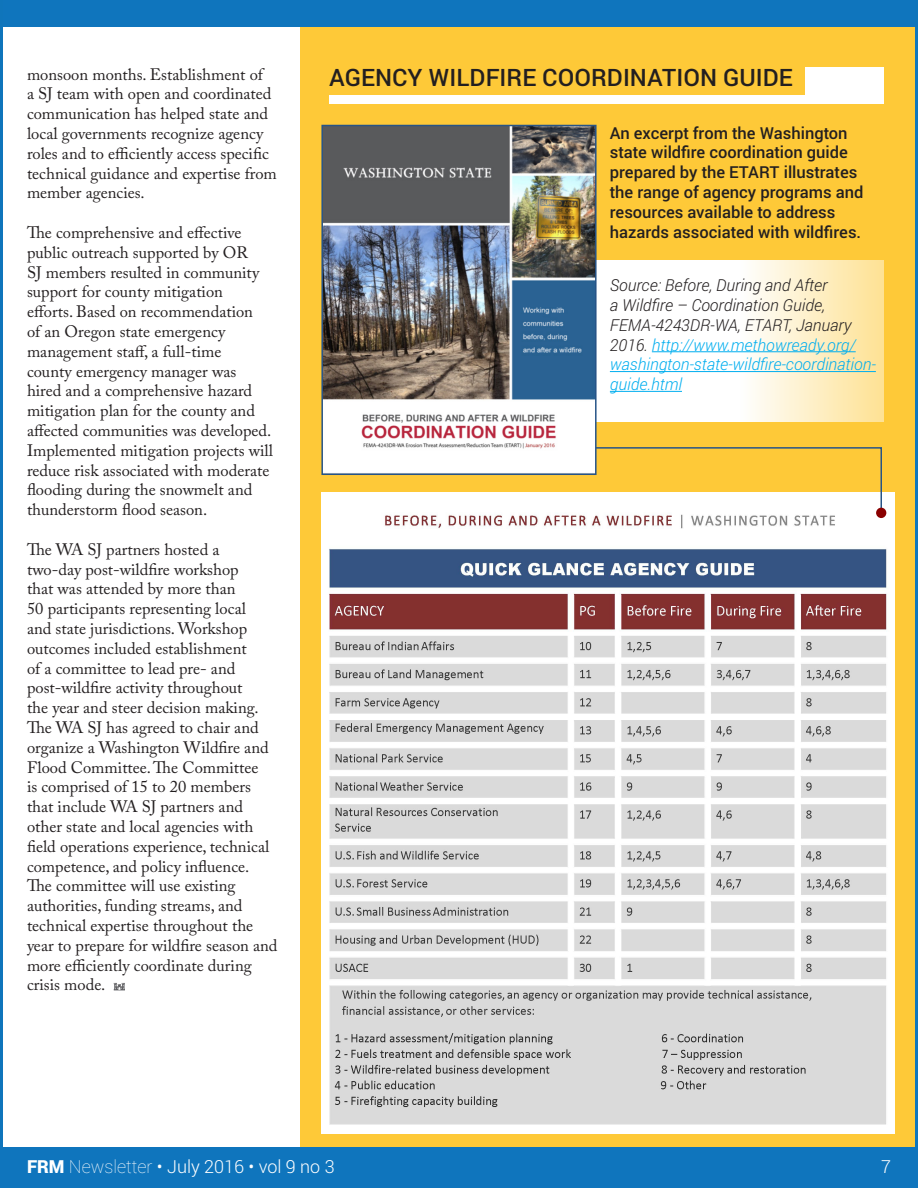
<style>
.page{position:relative;width:918px;height:1188px;background:#fff}
.page>*{position:absolute;margin:0;border:0;box-sizing:border-box;transform-origin:0 0}
.t1{font:500 24px "Roboto";color:#231f20}
.t2{font:300 18px "Roboto";color:#fff}
.t3{font:16.5px/19.8px "Adobe Caslon Pro";color:#231f20}
.t4{font:500 16.5px/19.8px "Roboto";color:#231f20}
.t5{font:italic 300 16.5px/19.8px "Roboto";color:#231f20}
.s1{color:#00aeef}
.s2{font-weight:900}
.s3{font-weight:100}
</style>
<div class="page">
<div style="left:301px;top:27px;width:617px;height:1121px;background:#fec938"></div>
<div style="left:0;top:0;width:918px;height:27px;background:#0f75bd"></div>
<hr style="left:0;top:0;width:3px;height:1188px;background:#0f75bb">
<hr style="left:915px;top:0;width:3px;height:1188px;background:#0f75bb">
<div style="left:0;top:1148px;width:918px;height:40px;background:#0f75bd"></div>
<svg style="left:114px;top:983px;width:11px;height:7px"></svg>
<img style="left:321px;top:493px;width:574px;height:641px">
<div style="left:805px;top:68px;width:79px;height:36px;background:#fff"></div>
<svg style="left:597px;top:260px;width:287px;height:162px;background:#fef7e3"></svg>
<div style="left:329px;top:95px;width:555px;height:9px;background:#fff"></div>
<hr style="left:652px;top:351px;width:204px;height:1px;background:#00aeef">
<hr style="left:610px;top:371px;width:266px;height:1px;background:#00aeef">
<hr style="left:610px;top:391px;width:72px;height:1px;background:#00aeef">
<svg style="left:485px;top:447px;width:398px;height:66px"></svg>
<div style="left:876px;top:508px;width:10px;height:10px;background:#8a0000;border-radius:50%"></div>
<img style="left:324px;top:128px;width:270px;height:344px">
<div style="left:321px;top:125px;width:276px;height:350px;border:2px solid #275487"></div>
<p class="t3" style="left:27px;top:64px;width:251px">monsoon months. Establishment of<br>a SJ team with open and coordinated communication has helped state and local governments recognize agency roles and to efficiently access specific technical guidance and expertise from member agencies.</p>
<p class="t3" style="left:27px;top:222px;width:248px">The comprehensive and effective public outreach supported by OR<br>SJ members resulted in community support for county mitigation efforts. Based on recommendation<br>of an Oregon state emergency management staff, a full-time<br>county emergency manager was hired and a comprehensive hazard mitigation plan for the county and affected communities was developed.<br>Implemented mitigation projects will reduce risk associated with moderate flooding during the snowmelt and thunderstorm flood season.</p>
<p class="t3" style="left:27px;top:539px;width:252px">The WA SJ partners hosted a two-day post-wildfire workshop<br>that was attended by more than<br>50 participants representing local<br>and state jurisdictions. Workshop outcomes included establishment<br>of a committee to lead pre- and post-wildfire activity throughout<br>the year and steer decision making.<br>The WA SJ has agreed to chair and organize a Washington Wildfire and Flood Committee. The Committee<br>is comprised of 15 to 20 members that include WA SJ partners and other state and local agencies with field operations experience, technical competence, and policy influence.<br>The committee will use existing authorities, funding streams, and technical expertise throughout the year to prepare for wildfire season and more efficiently coordinate during crisis mode.</p>
<p class="t1" style="left:329px;top:60px;width:465px">AGENCY WILDFIRE COORDINATION GUIDE</p>
<p class="t4" style="left:610px;top:122px;width:255px">An excerpt from the Washington state wildfire coordination guide prepared by the ETART illustrates the range of agency programs and resources available to address hazards associated with wildfires.</p>
<p class="t5" style="left:610px;top:275px;width:267px">Source: Before, During and After<br>a Wildfire – Coordination Guide,<br>FEMA-4243DR-WA, ETART, January<br>2016. <span class="s1">http://www.methowready.org/ washington-state-wildfire-coordination&shy;guide.html</span></p>
<p class="t2" style="left:27px;top:1154px;width:309px"><span class="s2">FRM</span> <span class="s3">Newsletter</span> • July 2016 • vol 9 no 3</p>
<p class="t2" style="left:881px;top:1154px;width:11px">7</p>
</div>
